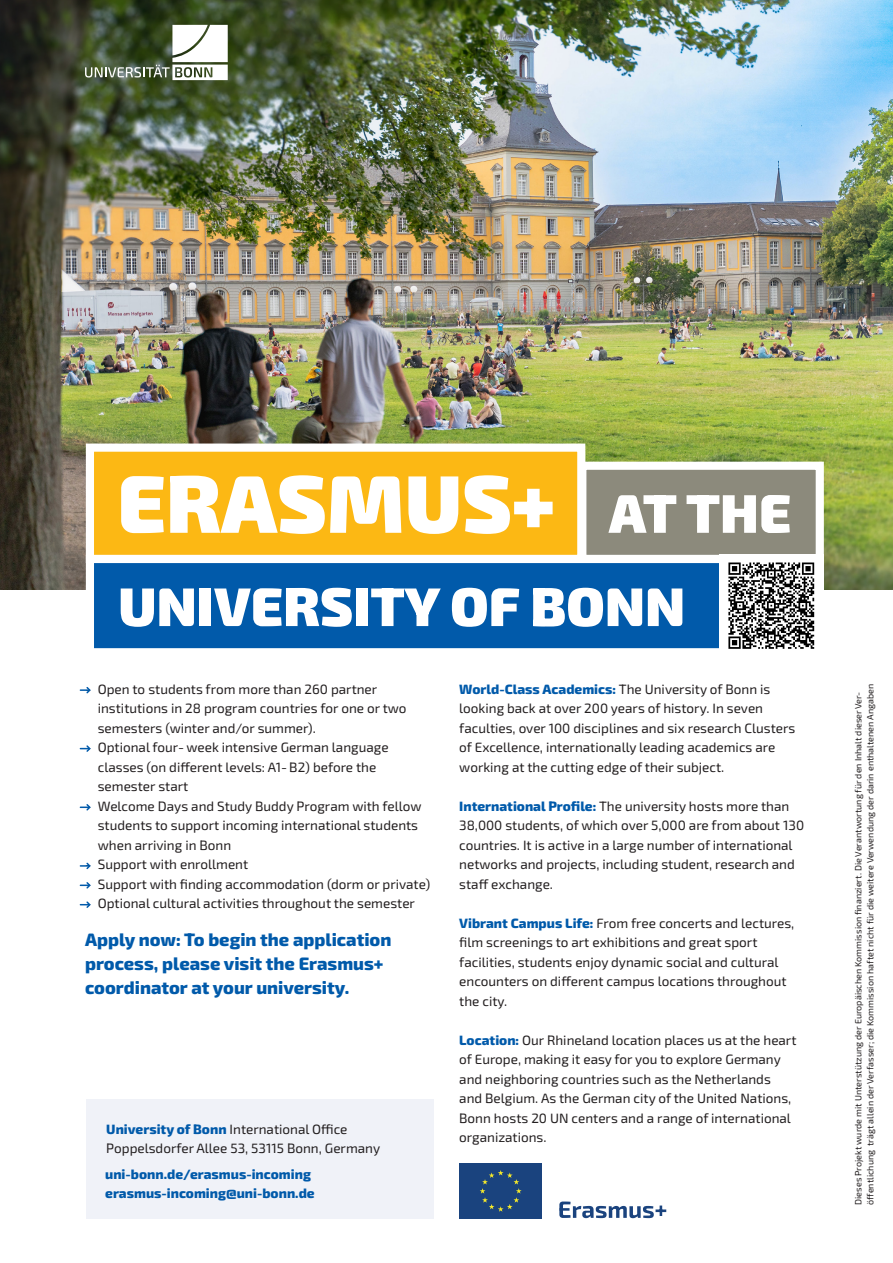
<style>
.page{position:relative;width:893px;height:1263px;background:#fff}
.page>*{position:absolute;margin:0;border:0;box-sizing:border-box;transform-origin:0 0}
.t1{font:900 81.75px "Exo 2";color:#fff}
.t2{font:900 54.45px "Exo 2";color:#fff}
.t3{font:800 18px/24px "Exo 2";color:#015aaa}
.t4{font:13.5px/19.5px "Exo 2";color:#231f20}
.t5{font:800 13.5px "Exo 2";color:#015aaa}
.t6{font:9px/12px "Exo 2";color:#231f20}
.s1{font-weight:800;color:#015aaa}
</style>
<div class="page">
<img style="left:0;top:0;width:893px;height:590px">
<img style="left:0;top:0;width:817px;height:298px">
<div style="left:86px;top:1099px;width:348px;height:120px;background:#f0f2f8"></div>
<div style="left:86px;top:443px;width:499px;height:120px;background:#fcb814;border:8px solid #fff"></div>
<div style="left:578px;top:462px;width:246px;height:101px;background:#8c8a7c;border:8px solid #fff"></div>
<div style="left:86px;top:555px;width:654px;height:101px;background:#015aaa;border:8px solid #fff"></div>
<svg style="left:80px;top:687px;width:11px;height:7px"></svg>
<svg style="left:80px;top:745px;width:11px;height:7px"></svg>
<svg style="left:80px;top:804px;width:11px;height:7px"></svg>
<svg style="left:80px;top:862px;width:11px;height:8px"></svg>
<svg style="left:80px;top:882px;width:11px;height:7px"></svg>
<svg style="left:80px;top:901px;width:11px;height:7px"></svg>
<svg style="left:85px;top:25px;width:143px;height:55px"></svg>
<svg style="left:559px;top:1201px;width:107px;height:17px"></svg>
<div style="left:459px;top:1163px;width:83px;height:56px;background:#1a437e"></div>
<svg style="left:480px;top:1170px;width:42px;height:42px"></svg>
<img style="left:720px;top:555px;width:104px;height:94px">
<p class="t1" style="left:117px;top:447px;width:439px">ERASMUS+</p>
<p class="t2" style="left:609px;top:476px;width:184px">AT THE</p>
<p class="t2" style="left:118px;top:569px;width:568px">UNIVERSITY OF BONN</p>
<p class="t4" style="left:98px;top:679px;width:310px;text-indent:-13px">- Open to students from more than 260 partner institutions in 28 program countries for one or two semesters (winter and/or summer).</p>
<p class="t4" style="left:98px;top:737px;width:292px;text-indent:-13px">- Optional four‐week intensive German language classes (on different levels: A1‐B2) before the semester start</p>
<p class="t4" style="left:98px;top:796px;width:325px;text-indent:-13px">- Welcome Days and Study Buddy Program with fellow students to support incoming international students when arriving in Bonn</p>
<p class="t4" style="left:85px;top:854px;width:165px">- Support with enrollment</p>
<p class="t4" style="left:85px;top:874px;width:347px">- Support with finding accommodation (dorm or private)</p>
<p class="t4" style="left:85px;top:893px;width:331px">- Optional cultural activities throughout the semester</p>
<p class="t3" style="left:85px;top:927px;width:308px">Apply now: To begin the application process, please visit the Erasmus+ coordinator at your university.</p>
<p class="t4" style="left:106px;top:1119px;width:275px"><span class="s1">University of Bonn</span> International Office<br>Poppelsdorfer Allee 53, 53115 Bonn, Germany</p>
<p class="t5" style="left:105px;top:1164px;width:207px">uni-bonn.de/erasmus-incoming</p>
<p class="t5" style="left:105px;top:1184px;width:211px">erasmus-incoming@uni-bonn.de</p>
<p class="t4" style="left:459px;top:679px;width:338px"><span class="s1">World-Class Academics:</span> The University of Bonn is looking back at over 200 years of history. In seven faculties, over 100 disciplines and six research Clusters of Excellence, internationally leading academics are working at the cutting edge of their subject.</p>
<p class="t4" style="left:459px;top:796px;width:346px"><span class="s1">International Profile:</span> The university hosts more than 38,000 students, of which over 5,000 are from about 130 countries. It is active in a large number of international networks and projects, including student, research and staff exchange.</p>
<p class="t4" style="left:459px;top:913px;width:337px"><span class="s1">Vibrant Campus Life:</span> From free concerts and lectures, film screenings to art exhibitions and great sport facilities, students enjoy dynamic social and cultural encounters on different campus locations throughout the city.</p>
<p class="t4" style="left:459px;top:1030px;width:339px"><span class="s1">Location:</span> Our Rhineland location places us at the heart of Europe, making it easy for you to explore Germany and neighboring countries such as the Netherlands and Belgium. As the German city of the United Nations, Bonn hosts 20 UN centers and a range of international organizations.</p>
<p class="t6" style="left:852px;top:1205px;width:523px;rotate:-90deg">Dieses Projekt wurde mit Unterstützung der Europäischen Kommission finanziert. Die Verantwortung für den Inhalt dieser Ver&shy;öffentlichung trägt allein der Verfasser; die Kommission haftet nicht für die weitere Verwendung der darin enthaltenen Angaben</p>
</div>
